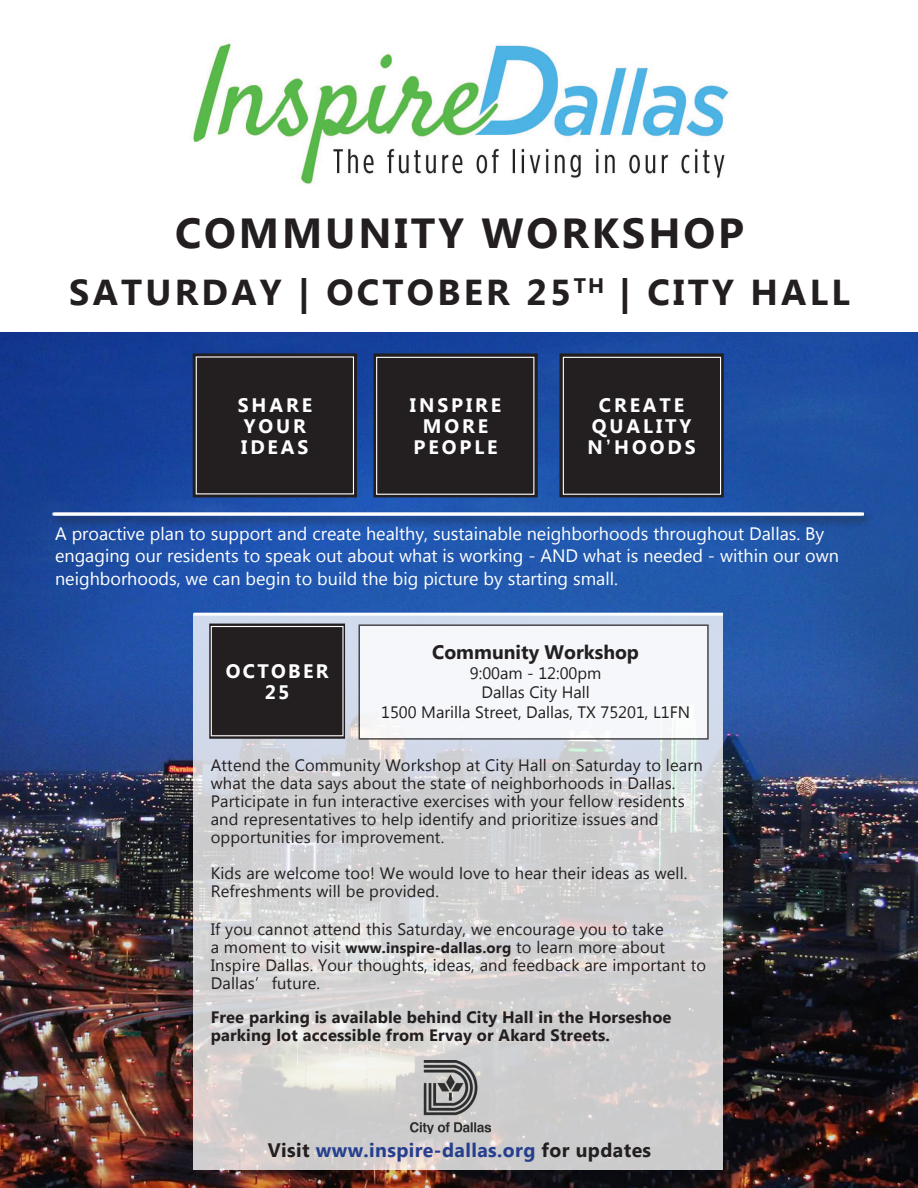
<style>
.page{position:relative;width:918px;height:1188px;background:#fff}
.page>*{position:absolute;margin:0;border:0;box-sizing:border-box;transform-origin:0 0}
.t1{font:700 42px "Microsoft Tai Le";letter-spacing:.07em;color:#231f20}
.t2{font:700 36px "Microsoft Tai Le";letter-spacing:.09em;color:#231f20}
.t3{font:700 19.5px/21px "Microsoft Tai Le";letter-spacing:.15em;color:#fff;text-align:center}
.t4{font:700 19.5px "Microsoft Tai Le";letter-spacing:.02em;color:#253f8e}
.t5{font:700 19.5px "Microsoft Tai Le";color:#231f20}
.t6{font:700 19.5px "Microsoft Tai Le";letter-spacing:.12em;color:#fff}
.t7{font:18px/22.5px "Microsoft Tai Le";color:#fff}
.t8{font:16.5px/18px "Microsoft Tai Le";letter-spacing:.01em;color:#231f20}
.t9{font:700 16.5px/18px "Microsoft Tai Le";letter-spacing:.01em;color:#231f20}
.s1{font-family:"Century Gothic"}
.s2{font-weight:700;font-size:15px}
.s3{color:#231f20}
</style>
<div class="page">
<img style="left:1px;top:333px;width:917px;height:855px">
<div style="left:50px;top:509px;width:825px;height:19px;background:#231f20;opacity:.75"></div>
<hr style="left:54px;top:513px;width:810px;height:3px;background:#fff">
<div style="left:374px;top:354px;width:163px;height:143px;background:#231f20"></div>
<div style="left:373px;top:353px;width:165px;height:144px;border:2px solid #231f20"></div>
<div style="left:560px;top:354px;width:163px;height:143px;background:#231f20"></div>
<div style="left:559px;top:353px;width:165px;height:144px;border:2px solid #231f20"></div>
<div style="left:193px;top:354px;width:163px;height:143px;background:#231f20"></div>
<div style="left:193px;top:353px;width:164px;height:144px;border:2px solid #231f20"></div>
<div style="left:196px;top:356px;width:158px;height:138px;border:1px solid #fff"></div>
<div style="left:376px;top:357px;width:158px;height:138px;border:1px solid #fff"></div>
<div style="left:563px;top:357px;width:158px;height:138px;border:1px solid #fff"></div>
<svg style="left:193px;top:616px;width:530px;height:554px;background:#d2d2d4"></svg>
<img style="left:410px;top:1061px;width:80px;height:73px">
<img style="left:192px;top:41px;width:537px;height:143px">
<div style="left:210px;top:624px;width:134px;height:114px;background:#231f20"></div>
<div style="left:209px;top:624px;width:136px;height:115px;border:2px solid #231f20"></div>
<div style="left:211px;top:626px;width:133px;height:110px;border:1px solid #fff"></div>
<div style="left:359px;top:625px;width:349px;height:114px;background:#f5f7fb"></div>
<div style="left:359px;top:624px;width:350px;height:116px;border:2px solid #231f20"></div>
<hr style="left:193px;top:613px;width:530px;height:3px;background:#fff">
<p class="t1" style="left:175px;top:209px;width:571px">COMMUNITY WORKSHOP</p>
<p class="t2" style="left:69px;top:272px;width:782px">SATURDAY | OCTOBER 25<sup>TH</sup> | CITY HALL</p>
<p class="t3" style="left:238px;top:396px;width:76px">SHARE</p>
<p class="t3" style="left:244px;top:417px;width:64px">YOUR</p>
<p class="t3" style="left:241px;top:438px;width:69px">IDEAS</p>
<p class="t3" style="left:410px;top:396px;width:93px">INSPIRE<br>MORE</p>
<p class="t3" style="left:414px;top:438px;width:86px">PEOPLE</p>
<p class="t3" style="left:599px;top:396px;width:87px">CREATE</p>
<p class="t3" style="left:592px;top:417px;width:101px">QUALITY</p>
<p class="t3" style="left:588px;top:438px;width:110px">N<span class="s1">’</span>HOODS</p>
<p class="t7" style="left:55px;top:523px;width:785px">A proactive plan to support and create healthy, sustainable neighborhoods throughout Dallas. By engaging our residents to speak out about what is working - AND what is needed - within our own neighborhoods, we can begin to build the big picture by starting small.</p>
<p class="t6" style="left:226px;top:660px;width:104px">OCTOBER</p>
<p class="t3" style="left:265px;top:683px;width:26px">25</p>
<p class="t5" style="left:432px;top:641px;width:208px">Community Workshop</p>
<p class="t8" style="left:470px;top:665px;width:133px">9:00am - 12:00pm</p>
<p class="t8" style="left:482px;top:685px;width:110px">Dallas City Hall</p>
<p class="t8" style="left:381px;top:704px;width:310px">1500 Marilla Street, Dallas, TX 75201, L1FN</p>
<p class="t8" style="left:211px;top:757px;width:493px">Attend the Community Workshop at City Hall on Saturday to learn what the data says about the state of neighborhoods in Dallas.<br>Participate in fun interactive exercises with your fellow residents and representatives to help identify and prioritize issues and opportunities for improvement.</p>
<p class="t8" style="left:211px;top:865px;width:478px">Kids are welcome too! We would love to hear their ideas as well.<br>Refreshments will be provided.</p>
<p class="t8" style="left:211px;top:921px;width:497px">If you cannot attend this Saturday, we encourage you to take<br>a moment to visit <span class="s2">www.inspire-dallas.org</span> to learn more about Inspire Dallas. Your thoughts, ideas, and feedback are important to Dallas’future.</p>
<p class="t9" style="left:211px;top:1009px;width:462px">Free parking is available behind City Hall in the Horseshoe parking lot accessible from Ervay or Akard Streets.</p>
<p class="t4" style="left:268px;top:1139px;width:385px"><span class="s3">Visit</span> www.inspire-dallas.org <span class="s3">for updates</span></p>
</div>
